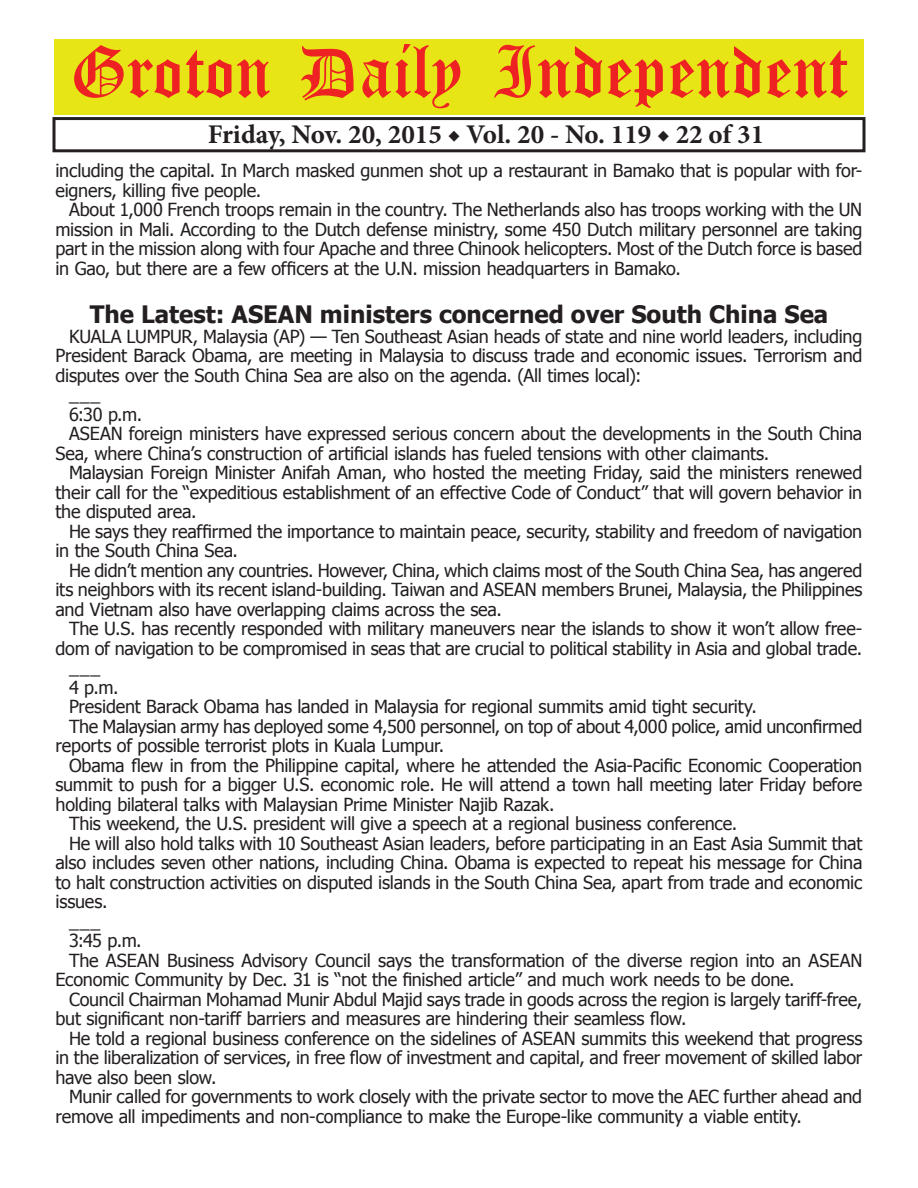
<style>
.page{position:relative;width:918px;height:1188px;background:#fff}
.page>*{position:absolute;margin:0;border:0;box-sizing:border-box;transform-origin:0 0}
.t1{font:54px "Old English Five";color:#ee2123}
.t2{font:700 27px "Minion Pro";color:#231f20}
.t3{font:700 24px "Tahoma";color:#231f20}
.t4{font:18px/19.5px "Tahoma";letter-spacing:-.015em;color:#231f20}
</style>
<div class="page">
<div style="left:52px;top:117px;width:814px;height:35px;border:3px solid #231f20"></div>
<div style="left:54px;top:40px;width:810px;height:75px;background:#e7e515"></div>
<h1 class="t1" style="left:70px;top:47px;width:779px">Groton Daily Independent</h1>
<h2 class="t2" style="left:208px;top:116px;width:558px">Friday, Nov. 20, 2015 ◆ Vol. 20 - No. 119 ◆ 22 of 31</h2>
<p class="t4" style="left:56px;top:160px;width:808px">including the capital. In March masked gunmen shot up a restaurant in Bamako that is popular with for&shy;eigners, killing five people.</p>
<p class="t4" style="left:56px;top:199px;width:809px;text-align:justify;text-indent:14px">About 1,000 French troops remain in the country. The Netherlands also has troops working with the UN mission in Mali. According to the Dutch defense ministry, some 450 Dutch military personnel are taking part in the mission along with four Apache and three Chinook helicopters. Most of the Dutch force is based in Gao, but there are a few officers at the U.N. mission headquarters in Bamako.</p>
<h3 class="t3" style="left:90px;top:298px;width:740px">The Latest: ASEAN ministers concerned over South China Sea</h3>
<p class="t4" style="left:69px;top:326px;width:795px">KUALA LUMPUR, Malaysia (AP) — Ten Southeast Asian heads of state and nine world leaders, including</p>
<p class="t4" style="left:56px;top:345px;width:809px">President Barack Obama, are meeting in Malaysia to discuss trade and economic issues. Terrorism and</p>
<p class="t4" style="left:56px;top:365px;width:588px">disputes over the South China Sea are also on the agenda. (All times local):</p>
<p class="t4" style="left:69px;top:384px;width:33px">___</p>
<p class="t4" style="left:69px;top:404px;width:75px">6:30 p.m.</p>
<p class="t4" style="left:69px;top:423px;width:795px">ASEAN foreign ministers have expressed serious concern about the developments in the South China</p>
<p class="t4" style="left:56px;top:443px;width:715px">Sea, where China’s construction of artificial islands has fueled tensions with other claimants.</p>
<p class="t4" style="left:69px;top:462px;width:795px">Malaysian Foreign Minister Anifah Aman, who hosted the meeting Friday, said the ministers renewed</p>
<p class="t4" style="left:56px;top:482px;width:808px">their call for the “expeditious establishment of an effective Code of Conduct” that will govern behavior in</p>
<p class="t4" style="left:56px;top:501px;width:143px">the disputed area.</p>
<p class="t4" style="left:69px;top:521px;width:795px">He says they reaffirmed the importance to maintain peace, security, stability and freedom of navigation</p>
<p class="t4" style="left:56px;top:540px;width:184px">in the South China Sea.</p>
<p class="t4" style="left:69px;top:560px;width:795px">He didn’t mention any countries. However, China, which claims most of the South China Sea, has angered</p>
<p class="t4" style="left:56px;top:579px;width:808px">its neighbors with its recent island-building. Taiwan and ASEAN members Brunei, Malaysia, the Philippines</p>
<p class="t4" style="left:56px;top:599px;width:448px">and Vietnam also have overlapping claims across the sea.</p>
<p class="t4" style="left:69px;top:618px;width:795px">The U.S. has recently responded with military maneuvers near the islands to show it won’t allow free-</p>
<p class="t4" style="left:56px;top:638px;width:808px">dom of navigation to be compromised in seas that are crucial to political stability in Asia and global trade.</p>
<p class="t4" style="left:69px;top:657px;width:33px">___</p>
<p class="t4" style="left:69px;top:677px;width:51px">4 p.m.</p>
<p class="t4" style="left:69px;top:696px;width:689px">President Barack Obama has landed in Malaysia for regional summits amid tight security.</p>
<p class="t4" style="left:69px;top:716px;width:795px">The Malaysian army has deployed some 4,500 personnel, on top of about 4,000 police, amid unconfirmed</p>
<p class="t4" style="left:56px;top:735px;width:390px">reports of possible terrorist plots in Kuala Lumpur.</p>
<p class="t4" style="left:69px;top:755px;width:795px">Obama flew in from the Philippine capital, where he attended the Asia-Pacific Economic Cooperation</p>
<p class="t4" style="left:56px;top:774px;width:808px">summit to push for a bigger U.S. economic role. He will attend a town hall meeting later Friday before</p>
<p class="t4" style="left:56px;top:794px;width:501px">holding bilateral talks with Malaysian Prime Minister Najib Razak.</p>
<p class="t4" style="left:69px;top:813px;width:670px">This weekend, the U.S. president will give a speech at a regional business conference.</p>
<p class="t4" style="left:69px;top:833px;width:795px">He will also hold talks with 10 Southeast Asian leaders, before participating in an East Asia Summit that</p>
<p class="t4" style="left:56px;top:852px;width:808px">also includes seven other nations, including China. Obama is expected to repeat his message for China</p>
<p class="t4" style="left:56px;top:872px;width:808px">to halt construction activities on disputed islands in the South China Sea, apart from trade and economic</p>
<p class="t4" style="left:56px;top:891px;width:54px">issues.</p>
<p class="t4" style="left:69px;top:910px;width:33px">___</p>
<p class="t4" style="left:69px;top:930px;width:74px">3:45 p.m.</p>
<p class="t4" style="left:69px;top:949px;width:795px">The ASEAN Business Advisory Council says the transformation of the diverse region into an ASEAN</p>
<p class="t4" style="left:56px;top:969px;width:741px">Economic Community by Dec. 31 is “not the finished article” and much work needs to be done.</p>
<p class="t4" style="left:69px;top:988px;width:795px">Council Chairman Mohamad Munir Abdul Majid says trade in goods across the region is largely tariff-free,</p>
<p class="t4" style="left:56px;top:1008px;width:632px">but significant non-tariff barriers and measures are hindering their seamless flow.</p>
<p class="t4" style="left:69px;top:1027px;width:795px">He told a regional business conference on the sidelines of ASEAN summits this weekend that progress</p>
<p class="t4" style="left:56px;top:1047px;width:808px">in the liberalization of services, in free flow of investment and capital, and freer movement of skilled labor</p>
<p class="t4" style="left:56px;top:1066px;width:163px">have also been slow.</p>
<p class="t4" style="left:69px;top:1086px;width:795px">Munir called for governments to work closely with the private sector to move the AEC further ahead and</p>
<p class="t4" style="left:56px;top:1105px;width:748px">remove all impediments and non-compliance to make the Europe-like community a viable entity.</p>
</div>
